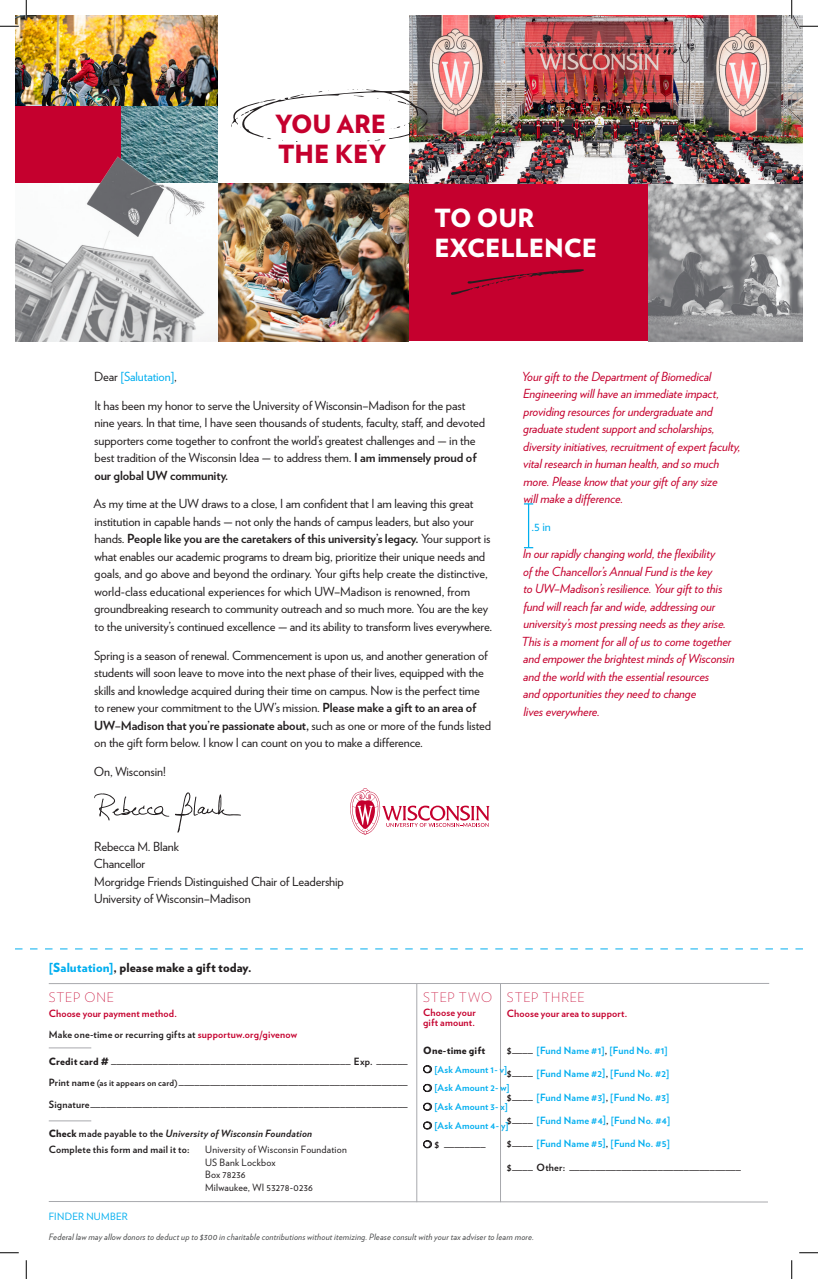
<style>
.page{position:relative;width:818px;height:1279px;background:#fff}
.page>*{position:absolute;margin:0;border:0;box-sizing:border-box;transform-origin:0 0}
.t1{font:900 25px/30px "Verlag";color:#fff}
.t2{font:900 25px/30px "Verlag";color:#c5002e}
.t3{font:200 13.12px "Verlag";letter-spacing:.055em;color:#c5002e}
.t4{font:12.5px/17.5px "Verlag";letter-spacing:-.01em;color:#231f20}
.t5{font:italic 12.5px/17.5px "Verlag";letter-spacing:-.01em;color:#c5002e}
.t6{font:900 12.5px "Verlag";letter-spacing:.005em;color:#231f20}
.t7{font:12.5px "Verlag";letter-spacing:-.01em;color:#00aeef}
.t8{font:700 10px/16.2px "Verlag";letter-spacing:.02em;color:#231f20}
.t9{font:700 10px "Verlag";letter-spacing:.02em;color:#00aeef}
.t10{font:900 10px "Verlag";letter-spacing:.02em;color:#231f20}
.t11{font:10px/12.5px "Verlag";letter-spacing:.02em;color:#231f20}
.t12{font:700 10px/10px "Verlag";letter-spacing:.015em;color:#c5002e}
.t13{font:10px "Verlag";letter-spacing:.03em;color:#00aeef}
.t14{font:700 9.62px/18.8px "Verlag";letter-spacing:.025em;color:#00aeef}
.Palatino_text{font:italic 8.75px "Verlag";letter-spacing:.015em;color:#4b4c4d}
.s1{color:#231f20}
.s2{font-weight:700}
.s3{color:#00aeef}
.s4{color:#c5002e}
.s5{font-size:8.75px}
.s6{font-weight:900}
.s7{font-style:italic}
</style>
<div class="page">
<div style="left:409px;top:183px;width:239px;height:158px;background:#c5002e"></div>
<img style="left:648px;top:183px;width:154px;height:158px">
<img style="left:15px;top:183px;width:394px;height:158px">
<img style="left:409px;top:15px;width:393px;height:168px">
<div style="left:15px;top:104px;width:107px;height:79px;background:#c5002e"></div>
<img style="left:122px;top:104px;width:96px;height:52px">
<img style="left:16px;top:15px;width:201px;height:90px">
<img style="left:15px;top:156px;width:203px;height:82px">
<svg style="left:94px;top:793px;width:75px;height:28px"></svg>
<svg style="left:175px;top:792px;width:66px;height:41px"></svg>
<svg style="left:350px;top:788px;width:139px;height:47px"></svg>
<svg style="left:451px;top:269px;width:133px;height:26px"></svg>
<svg style="left:231px;top:89px;width:197px;height:53px"></svg>
<svg style="left:48px;top:1201px;width:720px;height:1px"></svg>
<hr style="left:500px;top:984px;width:1px;height:218px;background:#a8a9ad">
<hr style="left:416px;top:984px;width:1px;height:218px;background:#a8a9ad">
<hr style="left:49px;top:983px;width:720px;height:1px;background:#a8a9ad">
<hr style="left:49px;top:1047px;width:42px;height:1px;background:#a8a9ad">
<hr style="left:49px;top:1120px;width:42px;height:1px;background:#a8a9ad">
<svg style="left:15px;top:949px;width:787px;height:1px"></svg>
<hr style="left:528px;top:504px;width:1px;height:43px;background:#00aeef">
<svg style="left:0;top:25px;width:19px;height:2px"></svg>
<svg style="left:799px;top:25px;width:19px;height:2px"></svg>
<svg style="left:0;top:1252px;width:19px;height:1px"></svg>
<svg style="left:799px;top:1252px;width:19px;height:1px"></svg>
<svg style="left:25px;top:0;width:2px;height:19px"></svg>
<svg style="left:25px;top:1260px;width:2px;height:19px"></svg>
<svg style="left:790px;top:0;width:2px;height:19px"></svg>
<svg style="left:791px;top:1260px;width:1px;height:19px"></svg>
<p class="t2" style="left:275px;top:107px;width:113px">YOU ARE<br>THE KEY</p>
<p class="t1" style="left:434px;top:201px;width:164px">TO OUR<br>EXCELLENCE</p>
<p class="t7" style="left:94px;top:367px;width:84px"><span class="s1">Dear</span> [Salutation]<span class="s1">,</span></p>
<p class="t4" style="left:94px;top:396px;width:392px">It has been my honor to serve the University of Wisconsin–Madison for the past nine years. In that time, I have seen thousands of students, faculty, staff, and devoted supporters come together to confront the world’s greatest challenges and — in the best tradition of the Wisconsin Idea — to address them. <span class="s2">I am immensely proud of our global UW community.</span></p>
<p class="t4" style="left:93px;top:494px;width:400px">As my time at the UW draws to a close, I am confident that I am leaving this great institution in capable hands — not only the hands of campus leaders, but also your hands. <span class="s2">People like you are the caretakers of this university’s legacy.</span> Your support is what enables our academic programs to dream big, prioritize their unique needs and goals, and go above and beyond the ordinary. Your gifts help create the distinctive, world-class educational experiences for which UW–Madison is renowned, from groundbreaking research to community outreach and so much more. You are the key to the university’s continued excellence — and its ability to transform lives everywhere.</p>
<p class="t4" style="left:94px;top:646px;width:398px">Spring is a season of renewal. Commencement is upon us, and another generation of students will soon leave to move into the next phase of their lives, equipped with the skills and knowledge acquired during their time on campus. Now is the perfect time to renew your commitment to the UW’s mission. <span class="s2">Please make a gift to an area of UW–Madison that you’re passionate about,</span> such as one or more of the funds listed on the gift form below. I know I can count on you to make a difference.</p>
<p class="t4" style="left:94px;top:762px;width:73px">On, Wisconsin!</p>
<p class="t5" style="left:521px;top:367px;width:220px">Your gift to the Department of Biomedical Engineering will have an immediate impact, providing resources for undergraduate and graduate student support and scholarships, diversity initiatives, recruitment of expert faculty, vital research in human health, and so much more. Please know that your gift of any size<br>will make a difference.</p>
<p class="t7" style="left:531px;top:517px;width:21px">.5 in</p>
<p class="t5" style="left:521px;top:544px;width:214px">In our rapidly changing world, the flexibility<br>of the Chancellor’s Annual Fund is the key<br>to UW–Madison’s resilience. Your gift to this fund will reach far and wide, addressing our university’s most pressing needs as they arise.<br>This is a moment for all of us to come together and empower the brightest minds of Wisconsin and the world with the essential resources<br>and opportunities they need to change<br>lives everywhere.</p>
<p class="t4" style="left:94px;top:837px;width:251px">Rebecca M. Blank<br>Chancellor<br>Morgridge Friends Distinguished Chair of Leadership<br>University of Wisconsin–Madison</p>
<p class="t6" style="left:49px;top:957px;width:204px"><span class="s3">[Salutation]</span>, please make a gift today.</p>
<p class="t3" style="left:49px;top:987px;width:67px">STEP ONE</p>
<p class="t12" style="left:49px;top:1007px;width:130px">Choose your payment method.</p>
<p class="t8" style="left:49px;top:1026px;width:250px">Make one-time or recurring gifts at <span class="s4">supportuw.org/givenow</span></p>
<p class="t3" style="left:423px;top:987px;width:71px">STEP TWO</p>
<p class="t12" style="left:423px;top:1007px;width:54px">Choose your gift amount.</p>
<p class="t3" style="left:507px;top:987px;width:79px">STEP THREE</p>
<p class="t12" style="left:507px;top:1007px;width:122px">Choose your area to support.</p>
<p class="t10" style="left:49px;top:1053px;width:360px">Credit card # ______________________________________________ <span class="s2">Exp. ______</span></p>
<p class="t8" style="left:49px;top:1074px;width:360px">Print name <span class="s5">(as it appears on card)</span>____________________________________________</p>
<p class="t8" style="left:49px;top:1095px;width:360px">Signature_____________________________________________________________</p>
<p class="t8" style="left:49px;top:1125px;width:265px"><span class="s6">Check</span> made payable to the <span class="s7">University of Wisconsin Foundation<br></span>Complete this form and mail it to:</p>
<p class="t11" style="left:205px;top:1143px;width:143px">University of Wisconsin Foundation<br>US Bank Lockbox<br>Box 78236<br>Milwaukee, WI 53278-0236</p>
<p class="t13" style="left:49px;top:1209px;width:80px">FINDER NUMBER</p>
<p class="t9" style="left:507px;top:1042px;width:162px"><span class="s1">$____</span> [Fund Name #1]<span class="s1">,</span> [Fund No. #1]</p>
<p class="t9" style="left:507px;top:1066px;width:164px"><span class="s1">$____</span> [Fund Name #2]<span class="s1">,</span> [Fund No. #2]</p>
<p class="t9" style="left:507px;top:1089px;width:164px"><span class="s1">$____</span> [Fund Name #3]<span class="s1">,</span> [Fund No. #3]</p>
<p class="t9" style="left:507px;top:1112px;width:165px"><span class="s1">$____</span> [Fund Name #4]<span class="s1">,</span> [Fund No. #4]</p>
<p class="t9" style="left:507px;top:1136px;width:164px"><span class="s1">$____</span> [Fund Name #5]<span class="s1">,</span> [Fund No. #5]</p>
<p class="t8" style="left:507px;top:1158px;width:236px">$____ Other: _________________________________</p>
<p class="t10" style="left:423px;top:1042px;width:64px">One-time gift</p>
<p class="t14" style="left:423px;top:1059px;width:88px"><span class="s1">❍</span> [Ask Amount 1- v] <span class="s1">❍</span> [Ask Amount 2- w] <span class="s1">❍</span> [Ask Amount 3- x] <span class="s1">❍</span> [Ask Amount 4- y]</p>
<p class="t8" style="left:423px;top:1135px;width:64px">❍ $ ________</p>
<p class="Palatino_text" style="left:49px;top:1230px;width:486px">Federal law may allow donors to deduct up to $300 in charitable contributions without itemizing. Please consult with your tax adviser to learn more.</p>
</div>
